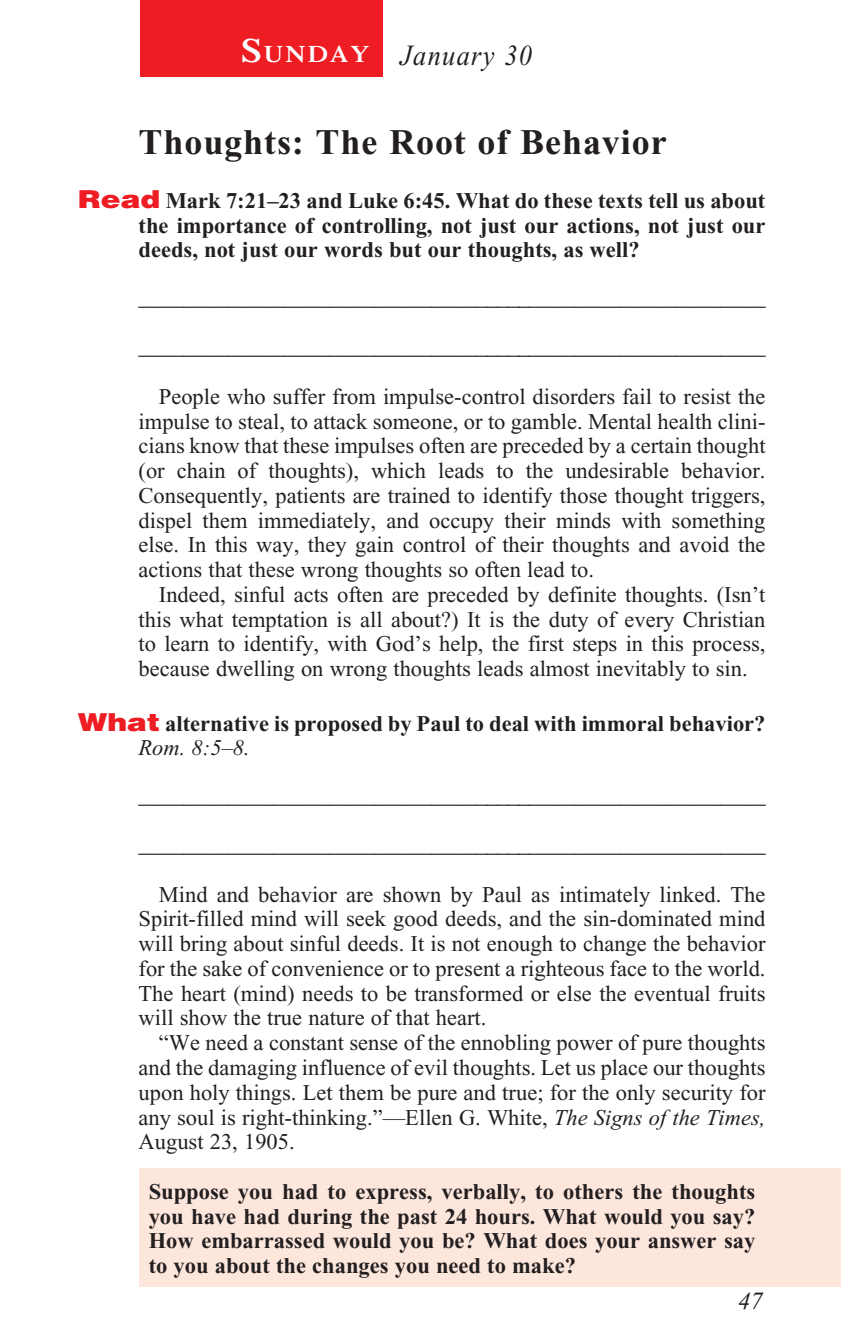
<style>
.page{position:relative;width:841px;height:1337px;background:#fff}
.page>*{position:absolute;margin:0;border:0;box-sizing:border-box;transform-origin:0 0}
._01-Daily_head{font:700 36px "Times New Roman";letter-spacing:.025em;color:#231f20}
._00-Month-Day{font:italic 29.25px "Times New Roman";letter-spacing:.05em;color:#231f20;scale:.9 1}
.t1{font:italic 24.75px "Times New Roman";color:#231f20}
.t2{font:600 23.62px "Times";letter-spacing:.07em;color:#fff;scale:1.1 1}
._4-Body_Copy{font:22.5px/24.8px "Times New Roman";color:#231f20;text-align:justify}
._6-question{font:700 22.5px/24.8px "Times New Roman";color:#231f20;text-align:justify}
.x-screened_box-text{font:700 22.5px/24.8px "Times New Roman";color:#231f20;text-align:justify}
.s1{font-size:33.75px}
.s2{font-family:"Helvetica";font-weight:900;font-size:24.75px;color:#ee1d23}
.s3{font-weight:400;font-style:italic}
.s4{font-style:italic}
</style>
<div class="page">
<div style="left:140px;top:1168px;width:700px;height:118px;background:#fde7dc"></div>
<div style="left:140px;top:0;width:242px;height:76px;background:#ee1d23"></div>
<p class="t2" style="left:241px;top:40px;width:118px"><span class="s1">S</span>UNDAY</p>
<p class="_00-Month-Day" style="left:400px;top:39px;width:148px">January 30</p>
<p class="_01-Daily_head" style="left:138px;top:121px;width:529px">Thoughts: The Root of Behavior</p>
<p class="_6-question" style="left:138px;top:188px;width:628px;text-indent:-61px"><span class="s2">Read</span> Mark 7:21–23 and Luke 6:45. What do these texts tell us about the importance of controlling, not just our actions, not just our deeds, not just our words but our thoughts, as well?</p>
<p class="_4-Body_Copy" style="left:138px;top:285px;width:628px">________________________________________________________</p>
<p class="_4-Body_Copy" style="left:138px;top:334px;width:628px">________________________________________________________</p>
<p class="_4-Body_Copy" style="left:138px;top:384px;width:628px;text-indent:20px">People who suffer from impulse-control disorders fail to resist the impulse to steal, to attack someone, or to gamble. Mental health clini&shy;cians know that these impulses often are preceded by a certain thought (or chain of thoughts), which leads to the undesirable behavior.<br>Consequently, patients are trained to identify those thought triggers, dispel them immediately, and occupy their minds with something else. In this way, they gain control of their thoughts and avoid the actions that these wrong thoughts so often lead to.</p>
<p class="_4-Body_Copy" style="left:138px;top:582px;width:628px;text-indent:20px">Indeed, sinful acts often are preceded by definite thoughts. (Isn’t this what temptation is all about?) It is the duty of every Christian to learn to identify, with God’s help, the first steps in this process, because dwelling on wrong thoughts leads almost inevitably to sin.</p>
<p class="_6-question" style="left:138px;top:711px;width:628px;text-indent:-61px"><span class="s2">What</span> alternative is proposed by Paul to deal with immoral behavior?<br><span class="s3">Rom. 8:5–8.</span></p>
<p class="_4-Body_Copy" style="left:138px;top:783px;width:628px">________________________________________________________</p>
<p class="_4-Body_Copy" style="left:138px;top:832px;width:628px">________________________________________________________</p>
<p class="_4-Body_Copy" style="left:138px;top:882px;width:628px;text-indent:20px">Mind and behavior are shown by Paul as intimately linked. The Spirit-filled mind will seek good deeds, and the sin-dominated mind will bring about sinful deeds. It is not enough to change the behavior for the sake of convenience or to present a righteous face to the world.<br>The heart (mind) needs to be transformed or else the eventual fruits will show the true nature of that heart.</p>
<p class="_4-Body_Copy" style="left:138px;top:1030px;width:628px;text-indent:20px">“We need a constant sense of the ennobling power of pure thoughts and the damaging influence of evil thoughts. Let us place our thoughts upon holy things. Let them be pure and true; for the only security for any soul is right-thinking.”—Ellen G. White, <span class="s4">The Signs of the Times, </span>August 23, 1905.</p>
<p class="x-screened_box-text" style="left:149px;top:1179px;width:608px">Suppose you had to express, verbally, to others the thoughts you have had during the past 24 hours. What would you say?<br>How embarrassed would you be? What does your answer say to you about the changes you need to make?</p>
<p class="t1" style="left:738px;top:1287px;width:26px">47</p>
</div>
